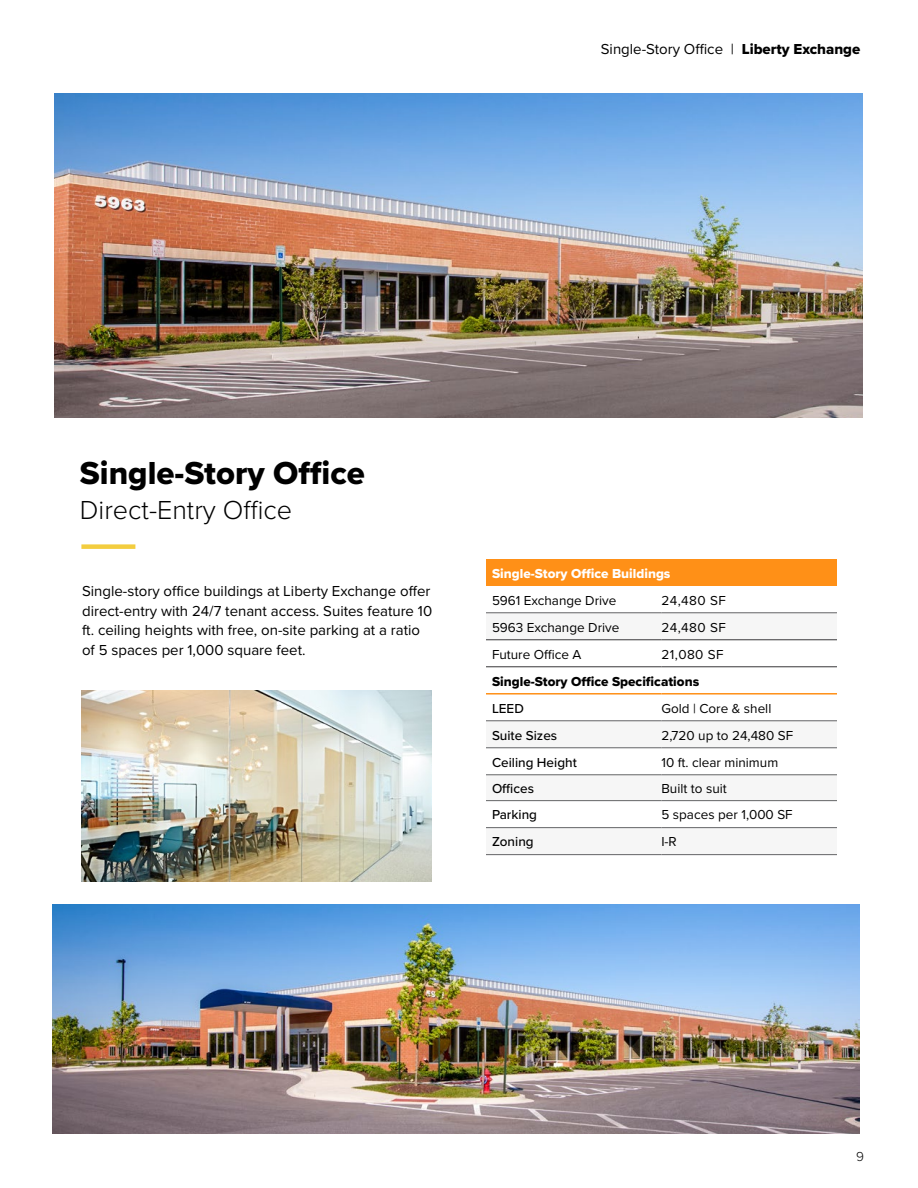
<style>
.page{position:relative;width:918px;height:1188px;background:#fff}
.page>*{position:absolute;margin:0;border:0;box-sizing:border-box;transform-origin:0 0}
.t1{font:33px "Proxima Nova Extrabld";color:#000}
.t2{font:300 27px "Proxima Nova";color:#000}
.t3{font:15px/19.5px "Proxima Nova";color:#000}
.t4{font:13.5px "Proxima Nova";color:#000}
.t5{font:500 13.5px "Proxima Nova";color:#000}
.t6{font:13.5px "Proxima Nova Extrabld";color:#000}
.t7{font:13.5px "Proxima Nova Extrabld";color:#fff}
.t8{font:300 13.5px "Proxima Nova";color:#000}
.s1{font-family:"Proxima Nova Extrabld"}
</style>
<div class="page">
<img style="left:54px;top:93px;width:809px;height:325px">
<img style="left:53px;top:904px;width:807px;height:230px">
<div style="left:486px;top:559px;width:351px;height:27px;background:#ff9017"></div>
<svg style="left:486px;top:641px;width:351px;height:186px"></svg>
<hr style="left:486px;top:693px;width:176px;height:2px;background:#ff9017">
<hr style="left:662px;top:693px;width:175px;height:2px;background:#ff9017">
<hr style="left:486px;top:640px;width:176px;height:1px;background:#383739">
<hr style="left:662px;top:640px;width:175px;height:1px;background:#383739">
<hr style="left:486px;top:667px;width:176px;height:1px;background:#383739">
<hr style="left:662px;top:667px;width:175px;height:1px;background:#383739">
<hr style="left:486px;top:613px;width:176px;height:1px;background:#636466">
<hr style="left:662px;top:613px;width:175px;height:1px;background:#636466">
<hr style="left:486px;top:721px;width:176px;height:1px;background:#636466">
<hr style="left:662px;top:721px;width:175px;height:1px;background:#636466">
<hr style="left:486px;top:748px;width:176px;height:1px;background:#636466">
<hr style="left:662px;top:748px;width:175px;height:1px;background:#636466">
<hr style="left:486px;top:775px;width:176px;height:1px;background:#636466">
<hr style="left:662px;top:775px;width:175px;height:1px;background:#636466">
<hr style="left:486px;top:800px;width:176px;height:1px;background:#636466">
<hr style="left:662px;top:800px;width:175px;height:1px;background:#636466">
<hr style="left:486px;top:827px;width:176px;height:1px;background:#636466">
<hr style="left:486px;top:854px;width:176px;height:1px;background:#636466">
<hr style="left:662px;top:827px;width:175px;height:1px;background:#636466">
<hr style="left:662px;top:854px;width:175px;height:1px;background:#636466">
<div style="left:81px;top:544px;width:54px;height:5px;background:#f3cd3f"></div>
<img style="left:81px;top:691px;width:351px;height:191px">
<p class="t3" style="left:601px;top:39px;width:261px">Single-Story Office | <span class="s1">Liberty Exchange</span></p>
<h1 class="t1" style="left:80px;top:449px;width:287px">Single-Story Office</h1>
<h2 class="t2" style="left:80px;top:490px;width:214px">Direct-Entry Office</h2>
<p class="t3" style="left:82px;top:581px;width:352px">Single-story office buildings at Liberty Exchange offer direct-entry with 24/7 tenant access. Suites feature 10 ft. ceiling heights with free, on-site parking at a ratio of 5 spaces per 1,000 square feet.</p>
<p class="t7" style="left:492px;top:563px;width:180px">Single-Story Office Buildings</p>
<p class="t4" style="left:492px;top:590px;width:126px">5961 Exchange Drive</p>
<p class="t4" style="left:662px;top:590px;width:66px">24,480 SF</p>
<p class="t4" style="left:492px;top:617px;width:129px">5963 Exchange Drive</p>
<p class="t4" style="left:662px;top:617px;width:66px">24,480 SF</p>
<p class="t4" style="left:492px;top:644px;width:91px">Future Office A</p>
<p class="t4" style="left:662px;top:644px;width:64px">21,080 SF</p>
<p class="t6" style="left:492px;top:671px;width:209px">Single-Story Office Specifications</p>
<p class="t5" style="left:492px;top:698px;width:33px">LEED</p>
<p class="t4" style="left:662px;top:698px;width:111px">Gold | Core &amp; shell</p>
<p class="t5" style="left:492px;top:725px;width:67px">Suite Sizes</p>
<p class="t4" style="left:662px;top:725px;width:133px">2,720 up to 24,480 SF</p>
<p class="t5" style="left:492px;top:752px;width:86px">Ceiling Height</p>
<p class="t4" style="left:662px;top:752px;width:118px">10 ft. clear minimum</p>
<p class="t5" style="left:492px;top:778px;width:44px">Offices</p>
<p class="t4" style="left:662px;top:778px;width:67px">Built to suit</p>
<p class="t5" style="left:492px;top:805px;width:47px">Parking</p>
<p class="t4" style="left:662px;top:805px;width:133px">5 spaces per 1,000 SF</p>
<p class="t5" style="left:492px;top:832px;width:43px">Zoning</p>
<p class="t4" style="left:662px;top:832px;width:17px">I-R</p>
<p class="t8" style="left:856px;top:1146px;width:9px">9</p>
</div>
